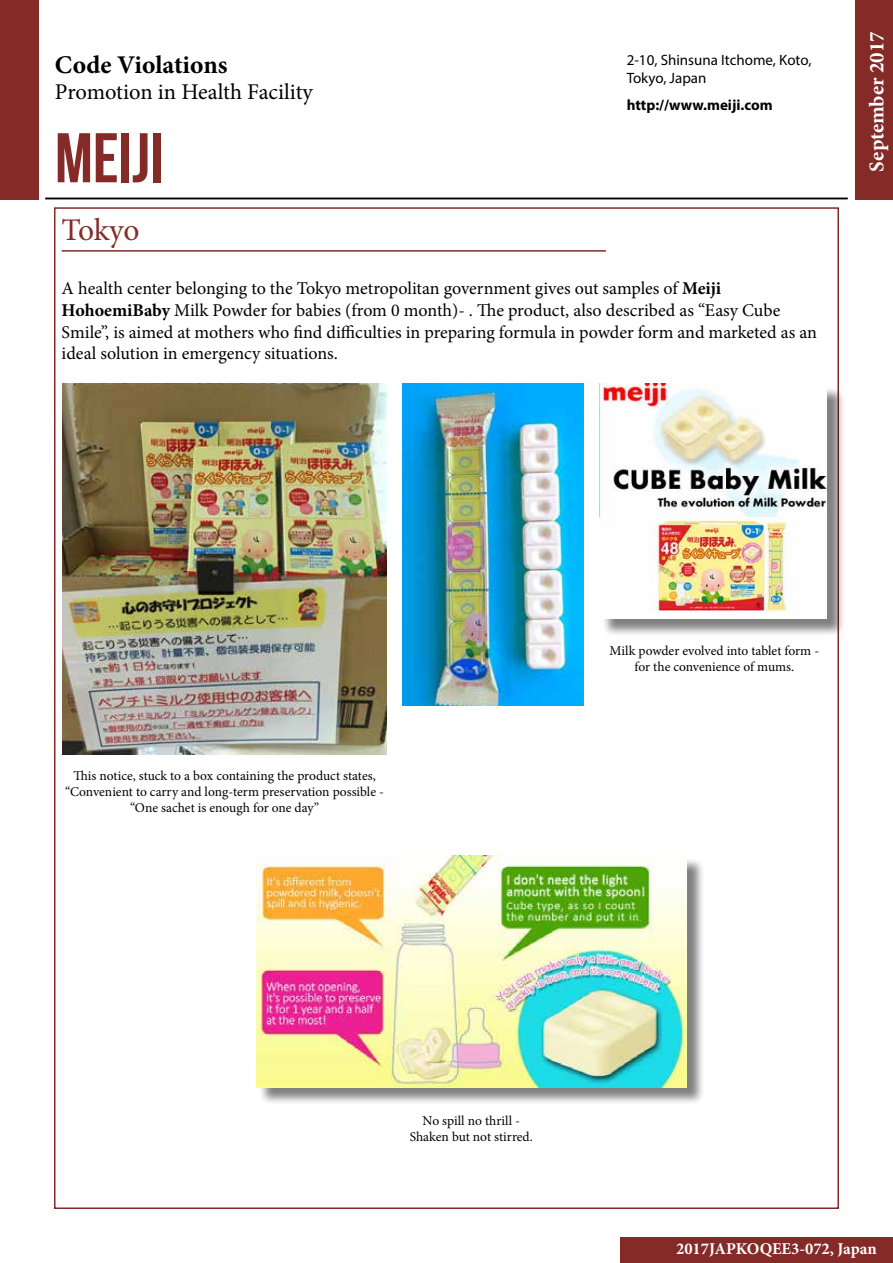
<style>
.page{position:relative;width:893px;height:1263px;background:#fff}
.page>*{position:absolute;margin:0;border:0;box-sizing:border-box;transform-origin:0 0}
.t1{font:700 70.05px "Bebas Neue";color:#842b28}
.t2{font:31.5px "Minion Pro";letter-spacing:-.005em;color:#842b28}
.t3{font:700 25.5px "Minion Pro";color:#000}
.t4{font:22.5px "Minion Pro";color:#000}
.t5{font:700 21px "Minion Pro";color:#fff}
.t6{font:18px/21.6px "Minion Pro";letter-spacing:-.005em;color:#000}
.t7{font:700 16.5px "Minion Pro";color:#fff}
.t8{font:15px/18px "Myriad Pro";color:#000}
.t9{font:700 15px "Myriad Pro";color:#000}
.t10{font:13.5px/16.2px "Minion Pro";letter-spacing:-.005em;color:#000;text-align:center}
.s1{font-weight:700}
</style>
<div class="page">
<div style="left:855px;top:0;width:38px;height:199px;background:#842b28"></div>
<div style="left:0;top:0;width:38px;height:199px;background:#842b28"></div>
<div style="left:621px;top:1237px;width:272px;height:26px;background:#842b28"></div>
<hr style="left:45px;top:198px;width:803px;height:1px;background:#000">
<img style="left:63px;top:384px;width:323px;height:371px">
<hr style="left:62px;top:250px;width:544px;height:2px;background:#842b28">
<div style="left:258px;top:858px;width:447px;height:247px;background:#000;opacity:.5"></div>
<img style="left:256px;top:855px;width:430px;height:232px">
<div style="left:602px;top:386px;width:244px;height:251px;background:#000;opacity:.5"></div>
<img style="left:599px;top:384px;width:228px;height:234px">
<img style="left:402px;top:384px;width:182px;height:321px">
<h3 class="t3" style="left:55px;top:46px;width:174px">Code Violations</h3>
<p class="t4" style="left:55px;top:77px;width:259px">Promotion in Health Facility</p>
<h1 class="t1" style="left:55px;top:120px;width:110px">MEIJI</h1>
<p class="t8" style="left:627px;top:51px;width:186px">2-10, Shinsuna Itchome, Koto,<br>Tokyo, Japan</p>
<p class="t9" style="left:627px;top:95px;width:147px">http://www.meiji.com</p>
<h2 class="t2" style="left:62px;top:209px;width:79px">Tokyo</h2>
<p class="t6" style="left:62px;top:278px;width:757px">A health center belonging to the Tokyo metropolitan government gives out samples of <span class="s1">Meiji HohoemiBaby</span> Milk Powder for babies (from 0 month)- . The product, also described as “Easy Cube Smile”, is aimed at mothers who find difficulties in preparing formula in powder form and marketed as an ideal solution in emergency situations.</p>
<p class="t5" style="left:862px;top:172px;width:142px;rotate:-90deg">September 2017</p>
<p class="t10" style="left:65px;top:767px;width:320px">This notice, stuck to a box containing the product states, “Convenient to carry and long-term preservation possible - “One sachet is enough for one day”</p>
<p class="t10" style="left:610px;top:643px;width:211px">Milk powder evolved into tablet form - for the convenience of mums.</p>
<p class="t10" style="left:410px;top:1113px;width:124px">No spill no thrill -<br>Shaken but not stirred.</p>
<p class="t7" style="left:676px;top:1237px;width:202px">2017JAPKOQEE3-072, Japan</p>
</div>
